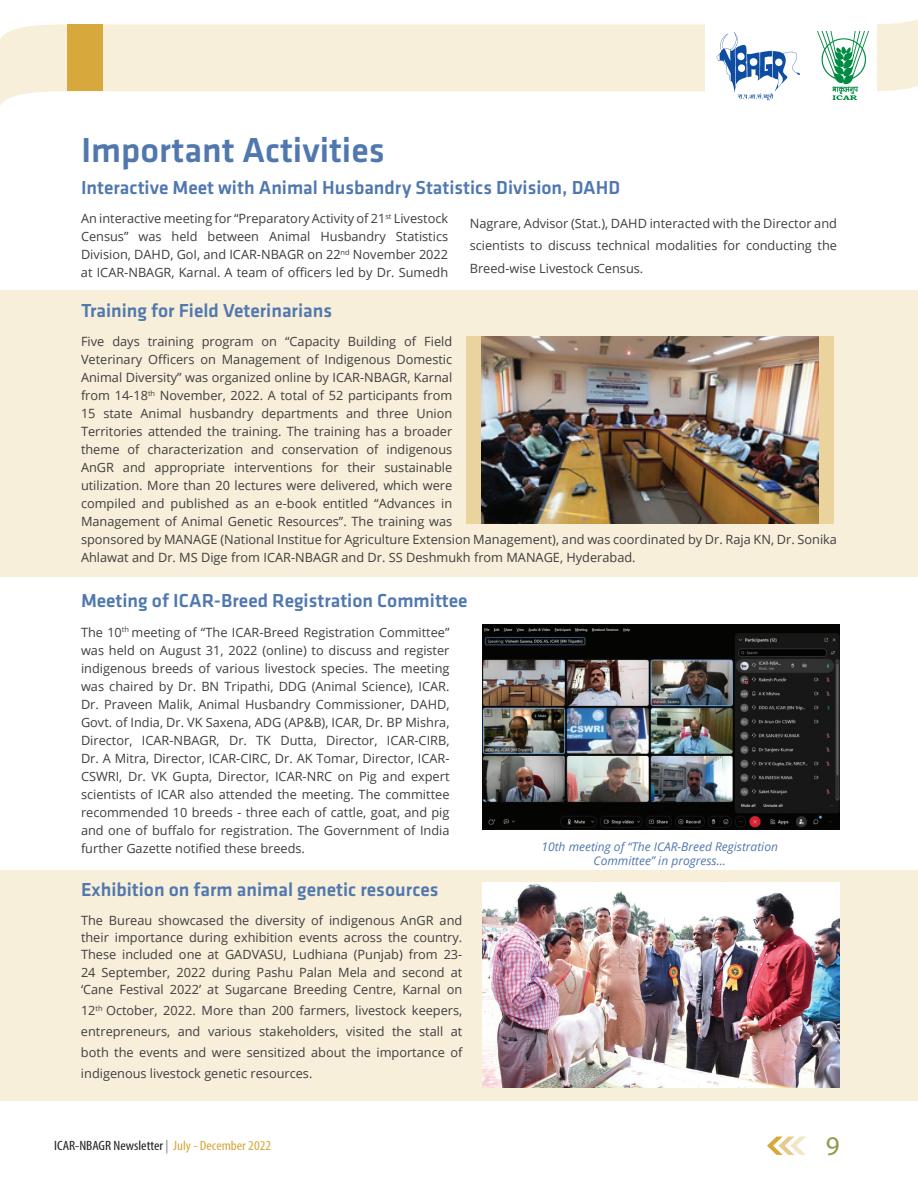
<style>
.page{position:relative;width:918px;height:1188px;background:#fff}
.page>*{position:absolute;margin:0;border:0;box-sizing:border-box;transform-origin:0 0}
.t1{font:500 36px "Klavika";color:#5078af}
.t2{font:27px "Myriad Pro";color:#91994b}
.t3{font:500 19.5px "Klavika";color:#5078af}
.t4{font:condensed 13.5px "Myriad Pro";color:#231f20;scale:1.1 1}
.t5{font:12.75px/18px "Open Sans";color:#3e3e3f;text-align:justify}
.t6{font:italic 12px/14.4px "Open Sans";color:#5078af;text-align:center}
.s1{color:#808285}
.s2{color:#d7a83c}
</style>
<div class="page">
<svg style="left:0;top:19px;width:918px;height:87px;fill:#f8efda"></svg>
<div style="left:705px;top:14px;width:172px;height:89px;background:#fff"></div>
<div style="left:68px;top:24px;width:35px;height:67px;background:#d7a83c"></div>
<img style="left:818px;top:31px;width:51px;height:69px">
<svg style="left:767px;top:1137px;width:39px;height:18px"></svg>
<img style="left:716px;top:32px;width:84px;height:61px">
<svg style="left:738px;top:93px;width:35px;height:7px"></svg>
<div style="left:0;top:290px;width:918px;height:287px;background:#f8efda"></div>
<div style="left:0;top:870px;width:918px;height:230px;background:#f8efda"></div>
<div style="left:466px;top:336px;width:368px;height:188px;background:#ebd39e"></div>
<img style="left:481px;top:336px;width:337px;height:187px">
<img style="left:483px;top:625px;width:357px;height:205px">
<img style="left:483px;top:883px;width:357px;height:205px">
<h1 class="t1" style="left:81px;top:130px;width:305px">Important Activities</h1>
<h3 class="t3" style="left:81px;top:177px;width:541px">Interactive Meet with Animal Husbandry Statistics Division, DAHD</h3>
<p class="t5" style="left:81px;top:209px;width:369px">An interactive meeting for “Preparatory Activity of 21<sup>st</sup> Livestock Census” was held between Animal Husbandry Statistics Division, DAHD, GoI, and ICAR-NBAGR on 22<sup>nd</sup> November 2022 at ICAR-NBAGR, Karnal. A team of officers led by Dr. Sumedh</p>
<p class="t5" style="left:470px;top:212px;width:369px;line-height:22.5px">Nagrare, Advisor (Stat.), DAHD interacted with the Director and scientists to discuss technical modalities for conducting the Breed-wise Livestock Census.</p>
<h3 class="t3" style="left:81px;top:300px;width:253px">Training for Field Veterinarians</h3>
<p class="t5" style="left:81px;top:332px;width:758px;text-align:left">Five days training program on “Capacity Building of Field<br>Veterinary Officers on Management of Indigenous Domestic<br>Animal Diversity” was organized online by ICAR-NBAGR, Karnal<br>from 14-18<sup>th</sup> November, 2022. A total of 52 participants from<br>15 state Animal husbandry departments and three Union<br>Territories attended the training. The training has a broader<br>theme of characterization and conservation of indigenous<br>AnGR and appropriate interventions for their sustainable<br>utilization. More than 20 lectures were delivered, which were<br>compiled and published as an e-book entitled “Advances in<br>Management of Animal Genetic Resources”. The training was<br>sponsored by MANAGE (National Institue for Agriculture Extension Management), and was coordinated by Dr. Raja KN, Dr. Sonika Ahlawat and Dr. MS Dige from ICAR-NBAGR and Dr. SS Deshmukh from MANAGE, Hyderabad.</p>
<h3 class="t3" style="left:81px;top:590px;width:388px">Meeting of ICAR-Breed Registration Committee</h3>
<p class="t5" style="left:81px;top:623px;width:370px">The 10<sup>th</sup> meeting of “The ICAR-Breed Registration Committee” was held on August 31, 2022 (online) to discuss and register indigenous breeds of various livestock species. The meeting was chaired by Dr. BN Tripathi, DDG (Animal Science), ICAR.<br>Dr. Praveen Malik, Animal Husbandry Commissioner, DAHD, Govt. of India, Dr. VK Saxena, ADG (AP&amp;B), ICAR, Dr. BP Mishra, Director, ICAR-NBAGR, Dr. TK Dutta, Director, ICAR-CIRB, Dr. A Mitra, Director, ICAR-CIRC, Dr. AK Tomar, Director, ICAR-CSWRI, Dr. VK Gupta, Director, ICAR-NRC on Pig and expert scientists of ICAR also attended the meeting. The committee recommended 10 breeds - three each of cattle, goat, and pig and one of buffalo for registration. The Government of India further Gazette notified these breeds.</p>
<p class="t6" style="left:542px;top:839px;width:238px">10th meeting of “The ICAR-Breed Registration<br>Committee” in progress…</p>
<h3 class="t3" style="left:81px;top:879px;width:359px">Exhibition on farm animal genetic resources</h3>
<p class="t5" style="left:81px;top:911px;width:383px;line-height:17.2px">The Bureau showcased the diversity of indigenous AnGR and their importance during exhibition events across the country.<br>These included one at GADVASU, Ludhiana (Punjab) from 23- 24 September, 2022 during Pashu Palan Mela and second at ‘Cane Festival 2022’ at Sugarcane Breeding Centre, Karnal on</p>
<p class="t5" style="left:81px;top:999px;width:383px;line-height:21px">12<sup>th</sup> October, 2022. More than 200 farmers, livestock keepers, entrepreneurs, and various stakeholders, visited the stall at both the events and were sensitized about the importance of indigenous livestock genetic resources.</p>
<p class="t4" style="left:54px;top:1137px;width:199px">ICAR-NBAGR Newsletter <span class="s1">|</span> <span class="s2">July - December 2022</span></p>
<h2 class="t2" style="left:826px;top:1129px;width:15px">9</h2>
</div>
